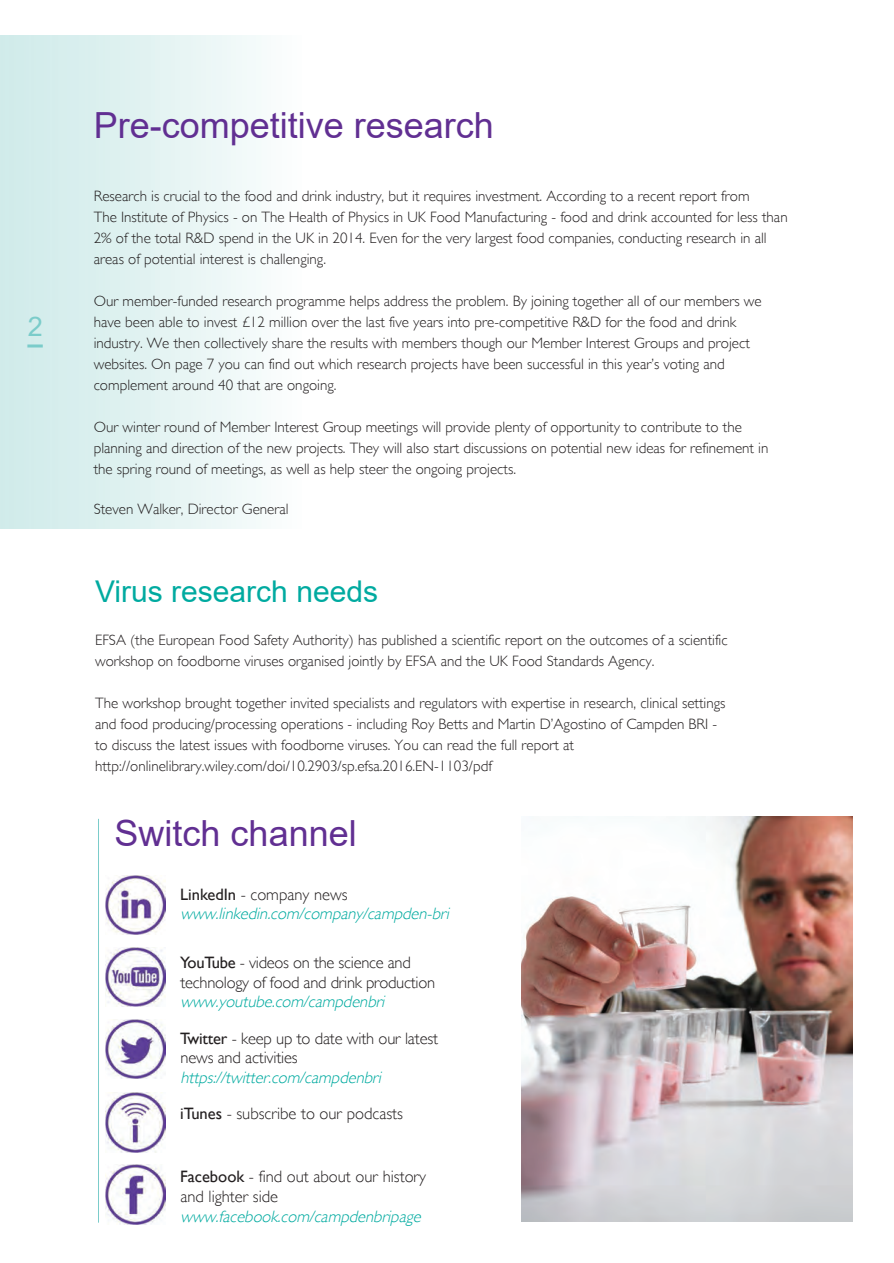
<style>
.page{position:relative;width:894px;height:1263px;background:#fff}
.page>*{position:absolute;margin:0;border:0;box-sizing:border-box;transform-origin:0 0}
.t1{font:36px "Arial";color:#612f92}
.t2{font:30px "Arial";color:#00aaa0}
.t3{font:27px "Arial";color:#7bccca}
.t4{font:italic 300 16.5px/36.2px "Gill Sans";color:#00aaa0}
.t5{font:300 16.5px/19.6px "Gill Sans";letter-spacing:-.015em;color:#231f20}
.t6{font:300 15px/21px "Gill Sans";color:#231f20}
.s1{font-weight:700}
.s2{font-weight:400;font-style:normal;color:#231f20}
.s3{font-style:normal;color:#231f20}
.s4{font-weight:400}
</style>
<div class="page">
<img style="left:522px;top:816px;width:330px;height:406px">
<hr style="left:98px;top:819px;width:1px;height:404px;background:#7bccca">
<img style="left:106px;top:875px;width:59px;height:60px">
<img style="left:106px;top:947px;width:59px;height:60px">
<img style="left:106px;top:1019px;width:59px;height:60px">
<img style="left:106px;top:1092px;width:59px;height:60px">
<svg style="left:124px;top:1179px;width:42px;height:46px"></svg>
<img style="left:106px;top:1164px;width:59px;height:60px">
<h3 class="t3" style="left:28px;top:311px;width:17px">2<span class="s1">_</span></h3>
<h1 class="t1" style="left:94px;top:106px;width:402px">Pre-competitive research</h1>
<p class="t6" style="left:94px;top:187px;width:695px">Research is crucial to the food and drink industry, but it requires investment. According to a recent report from<br>The Institute of Physics - on The Health of Physics in UK Food Manufacturing - food and drink accounted for less than 2% of the total R&amp;D spend in the UK in 2014. Even for the very largest food companies, conducting research in all areas of potential interest is challenging.</p>
<p class="t6" style="left:94px;top:292px;width:669px">Our member-funded research programme helps address the problem. By joining together all of our members we have been able to invest £12 million over the last five years into pre-competitive R&amp;D for the food and drink industry. We then collectively share the results with members though our Member Interest Groups and project websites. On page 7 you can find out which research projects have been successful in this year’s voting and complement around 40 that are ongoing.</p>
<p class="t6" style="left:94px;top:418px;width:676px">Our winter round of Member Interest Group meetings will provide plenty of opportunity to contribute to the planning and direction of the new projects. They will also start discussions on potential new ideas for refinement in the spring round of meetings, as well as help steer the ongoing projects.</p>
<p class="t6" style="left:94px;top:500px;width:196px">Steven Walker, Director General</p>
<h2 class="t2" style="left:95px;top:575px;width:284px">Virus research needs</h2>
<p class="t6" style="left:95px;top:632px;width:634px">EFSA (the European Food Safety Authority) has published a scientific report on the outcomes of a scientific workshop on foodborne viruses organised jointly by EFSA and the UK Food Standards Agency.</p>
<p class="t6" style="left:95px;top:695px;width:632px">The workshop brought together invited specialists and regulators with expertise in research, clinical settings and food producing/processing operations - including Roy Betts and Martin D’Agostino of Campden BRI - to discuss the latest issues with foodborne viruses. You can read the full report at http://onlinelibrary.wiley.com/doi/10.2903/sp.efsa.2016.EN-1103/pdf</p>
<h1 class="t1" style="left:115px;top:813px;width:244px">Switch channel</h1>
<p class="t4" style="left:180px;top:886px;width:273px;line-height:19.6px"><span class="s2">LinkedIn</span> <span class="s3">- company news </span>www.linkedin.com/company/campden-bri</p>
<p class="t5" style="left:180px;top:954px;width:257px"><span class="s4">YouTube</span> - videos on the science and technology of food and drink production</p>
<p class="t4" style="left:180px;top:986px;width:259px">www.youtube.com/campdenbri<br><span class="s2">Twitter</span> <span class="s3">- keep up to date with our latest</span></p>
<p class="t5" style="left:180px;top:1050px;width:119px">news and activities</p>
<p class="t4" style="left:180px;top:1061px;width:224px">https://twitter.com/campdenbri <span class="s2">iTunes</span> <span class="s3">- subscribe to our podcasts</span></p>
<p class="t5" style="left:180px;top:1169px;width:247px"><span class="s4">Facebook</span> - find out about our history and lighter side</p>
<p class="t4" style="left:180px;top:1200px;width:245px">www.facebook.com/campdenbripage</p>
</div>
